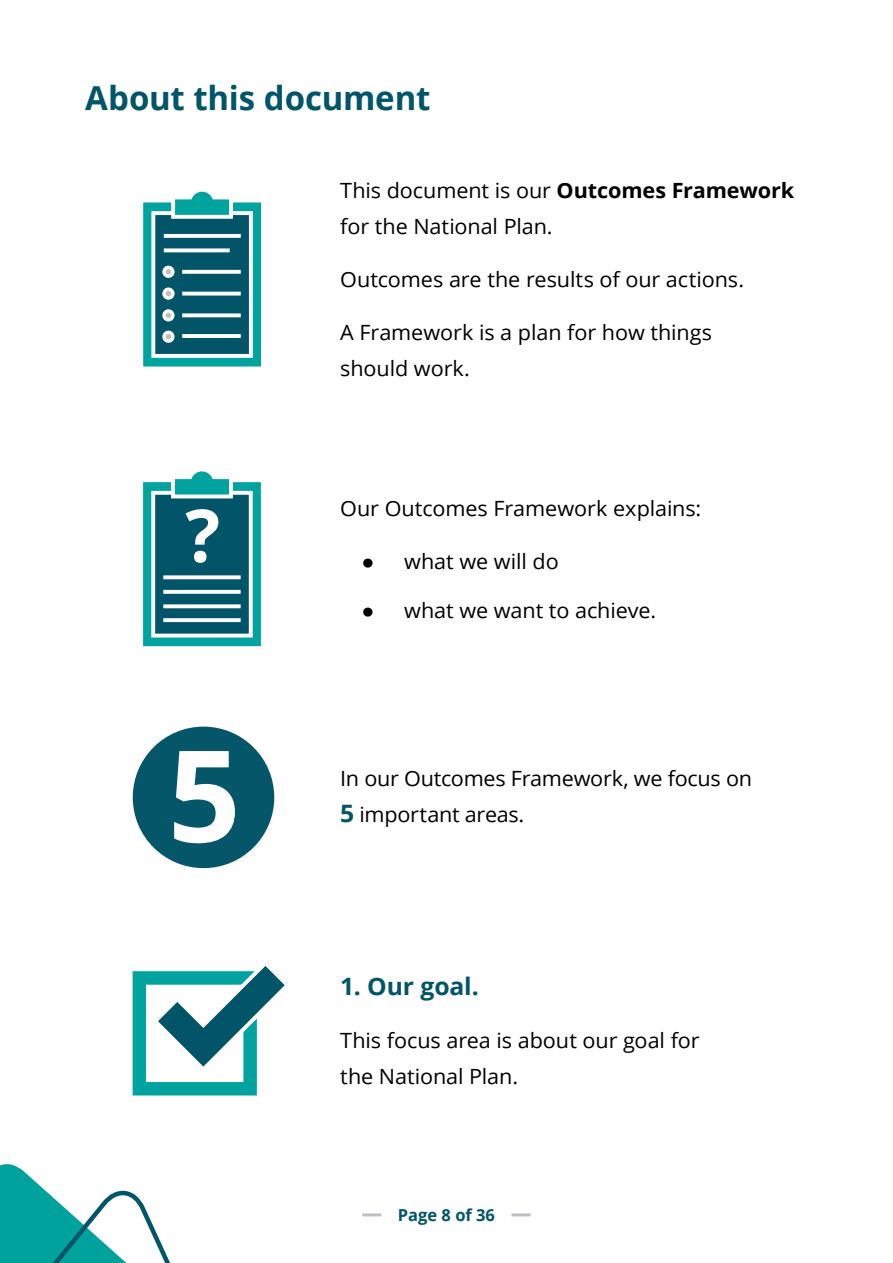
<style>
.page{position:relative;width:893px;height:1263px;background:#fff}
.page>*{position:absolute;margin:0;border:0;box-sizing:border-box;transform-origin:0 0}
.Image{font:700 127.5px "Open Sans";color:#fff}
.Heading_2{font:700 33px "Open Sans";letter-spacing:-.005em;color:#005568}
.Emphasis{font:700 24px "Open Sans";letter-spacing:-.01em;color:#005568}
.Body{font:21px/36px "Open Sans";letter-spacing:-.005em;color:#000}
.t1{font:700 16.5px "Open Sans";color:#005568}
.s1{font-weight:700}
.s2{font-family:"Arial"}
.s3{font-weight:700;font-size:24px;color:#005568}
</style>
<div class="page">
<hr style="left:512px;top:1213px;width:19px;height:3px;background:#bfbfc7">
<hr style="left:362px;top:1213px;width:19px;height:3px;background:#bfbfc7">
<svg style="left:0;top:1164px;width:170px;height:99px"></svg>
<div style="left:141px;top:201px;width:122px;height:167px;background:#00a39e"></div>
<div style="left:139px;top:199px;width:126px;height:171px;border:4px solid #fff"></div>
<div style="left:153px;top:213px;width:98px;height:143px;background:#025569"></div>
<div style="left:151px;top:211px;width:102px;height:147px;border:4px solid #fff"></div>
<svg style="left:169px;top:191px;width:66px;height:28px"></svg>
<svg style="left:184px;top:313px;width:55px;height:4px"></svg>
<svg style="left:184px;top:292px;width:55px;height:4px"></svg>
<svg style="left:184px;top:334px;width:55px;height:4px"></svg>
<svg style="left:164px;top:289px;width:9px;height:9px"></svg>
<div style="left:162px;top:287px;width:13px;height:13px;border:3px solid #fff;border-radius:50%"></div>
<div style="left:164px;top:311px;width:9px;height:9px;background:#bfbfc7;border-radius:50%"></div>
<div style="left:162px;top:309px;width:13px;height:12px;border:3px solid #fff;border-radius:50%"></div>
<div style="left:164px;top:332px;width:9px;height:9px;background:#bfbfc7;border-radius:50%"></div>
<div style="left:162px;top:331px;width:13px;height:12px;border:3px solid #fff;border-radius:50%"></div>
<svg style="left:184px;top:270px;width:55px;height:4px"></svg>
<svg style="left:166px;top:234px;width:73px;height:4px"></svg>
<svg style="left:166px;top:248px;width:62px;height:4px"></svg>
<svg style="left:164px;top:267px;width:9px;height:9px"></svg>
<div style="left:162px;top:266px;width:13px;height:12px;border:3px solid #fff;border-radius:50%"></div>
<div style="left:141px;top:480px;width:122px;height:168px;background:#00a39e"></div>
<div style="left:139px;top:478px;width:126px;height:172px;border:4px solid #fff"></div>
<div style="left:153px;top:493px;width:98px;height:143px;background:#025569"></div>
<div style="left:151px;top:491px;width:102px;height:146px;border:4px solid #fff"></div>
<svg style="left:169px;top:471px;width:66px;height:28px"></svg>
<svg style="left:165px;top:604px;width:74px;height:4px"></svg>
<svg style="left:165px;top:590px;width:74px;height:4px"></svg>
<svg style="left:165px;top:575px;width:74px;height:4px"></svg>
<svg style="left:165px;top:618px;width:74px;height:4px"></svg>
<svg style="left:186px;top:509px;width:32px;height:54px"></svg>
<div style="left:131px;top:724px;width:145px;height:146px;background:#065669;border-radius:50%"></div>
<div style="left:129px;top:722px;width:149px;height:150px;border:4px solid #fff;border-radius:50%"></div>
<svg style="left:132px;top:966px;width:153px;height:130px"></svg>
<h2 class="Heading_2" style="left:85px;top:75px;width:347px">About this document</h2>
<p class="Body" style="left:340px;top:172px;width:455px">This document is our <span class="s1">Outcomes Framework </span>for the National Plan.</p>
<p class="Body" style="left:340px;top:261px;width:405px">Outcomes are the results of our actions.</p>
<p class="Body" style="left:340px;top:314px;width:373px">A Framework is a plan for how things should work.</p>
<p class="Image" style="left:168px;top:706px;width:74px">5</p>
<p class="Body" style="left:340px;top:490px;width:363px">Our Outcomes Framework explains:</p>
<p class="Body" style="left:361px;top:543px;width:199px"><span class="s2">●</span> what we will do</p>
<p class="Body" style="left:361px;top:592px;width:296px"><span class="s2">●</span> what we want to achieve.</p>
<p class="Body" style="left:340px;top:760px;width:413px">In our Outcomes Framework, we focus on</p>
<p class="Body" style="left:340px;top:796px;width:186px"><span class="s3">5</span> important areas.</p>
<p class="Emphasis" style="left:340px;top:969px;width:140px">1. Our goal.</p>
<p class="Body" style="left:340px;top:1021px;width:361px">This focus area is about our goal for the National Plan.</p>
<p class="t1" style="left:398px;top:1203px;width:99px">Page 8 of 36</p>
</div>
